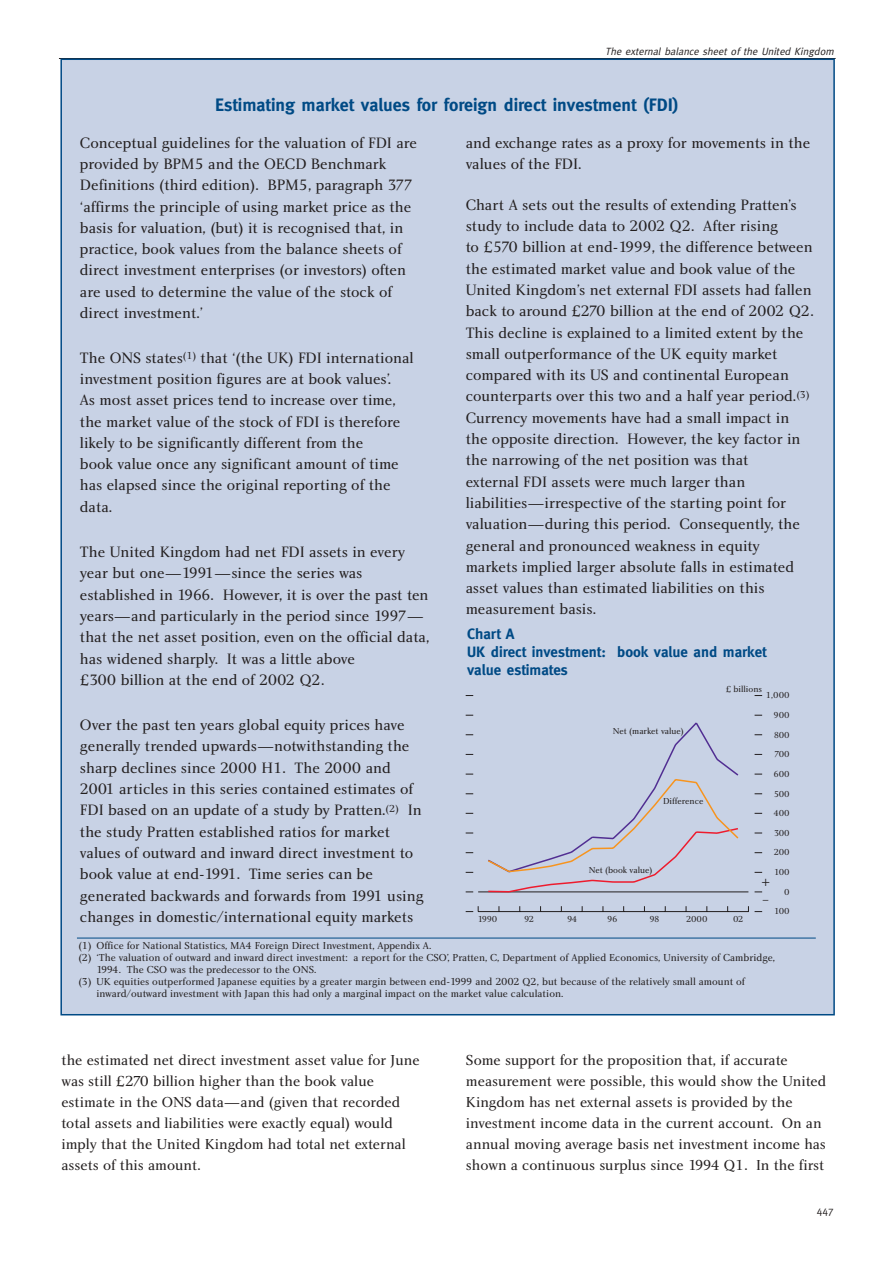
<style>
.page{position:relative;width:893px;height:1263px;background:#fff}
.page>*{position:absolute;margin:0;border:0;box-sizing:border-box;transform-origin:0 0}
.t1{font:700 18px "Meta";color:#004a85}
.t2{font:15.6px/21.3px "Charlotte Book Plain";color:#231f1f}
.t3{font:15px/21px "Charlotte Book Plain";color:#231f1f}
.t4{font:700 15px/18px "Meta";color:#004a85}
.t5{font:12px/17px "Charlotte Book Plain";color:#231f1f}
.t6{font:10.5px "Charlotte Book Plain";color:#231f1f}
.t7{font:italic 10.5px "Meta";color:#231f1f}
.t8{font:10.5px "Meta";color:#231f1f}
.t9{font:9px "Charlotte Book Plain";color:#231f1f}
</style>
<div class="page">
<hr style="left:59px;top:58px;width:776px;height:1px;background:#231f1f">
<div style="left:61px;top:59px;width:773px;height:956px;background:#c8d2e5"></div>
<hr style="left:478px;top:892px;width:270px;height:1px;background:#231f1f">
<svg style="left:486px;top:722px;width:254px;height:171px"></svg>
<hr style="left:478px;top:911px;width:270px;height:1px;background:#231f1f">
<svg style="left:465px;top:906px;width:14px;height:6px"></svg>
<svg style="left:748px;top:906px;width:14px;height:6px"></svg>
<hr style="left:77px;top:938px;width:738px;height:1px;background:#004a85">
<p class="t7" style="left:605px;top:47px;width:232px">The external balance sheet of the United Kingdom</p>
<p class="t1" style="left:215px;top:98px;width:465px">Estimating market values for foreign direct investment (FDI)</p>
<p class="t2" style="left:80px;top:133px;width:339px">Conceptual guidelines for the valuation of FDI are provided by BPM5 and the OECD Benchmark Definitions (third edition). BPM5, paragraph 377 ‘affirms the principle of using market price as the basis for valuation, (but) it is recognised that, in practice, book values from the balance sheets of direct investment enterprises (or investors) often are used to determine the value of the stock of direct investment.’</p>
<p class="t2" style="left:80px;top:348px;width:335px">The ONS states<sup>(1)</sup> that ‘(the UK) FDI international investment position figures are at book values’.<br>As most asset prices tend to increase over time, the market value of the stock of FDI is therefore likely to be significantly different from the<br>book value once any significant amount of time has elapsed since the original reporting of the data.</p>
<p class="t2" style="left:80px;top:543px;width:351px">The United Kingdom had net FDI assets in every year but one—1991—since the series was established in 1966. However, it is over the past ten years—and particularly in the period since 1997— that the net asset position, even on the official data, has widened sharply. It was a little above<br>£300 billion at the end of 2002 Q2.</p>
<p class="t2" style="left:80px;top:716px;width:345px">Over the past ten years global equity prices have generally trended upwards—notwithstanding the sharp declines since 2000 H1. The 2000 and 2001 articles in this series contained estimates of FDI based on an update of a study by Pratten.<sup>(2)</sup> In the study Pratten established ratios for market values of outward and inward direct investment to book value at end-1991. Time series can be generated backwards and forwards from 1991 using changes in domestic/international equity markets</p>
<p class="t2" style="left:465px;top:133px;width:346px">and exchange rates as a proxy for movements in the values of the FDI.</p>
<p class="t2" style="left:465px;top:195px;width:349px">Chart A sets out the results of extending Pratten’s study to include data to 2002 Q2. After rising<br>to £570 billion at end-1999, the difference between the estimated market value and book value of the United Kingdom’s net external FDI assets had fallen back to around £270 billion at the end of 2002 Q2.<br>This decline is explained to a limited extent by the small outperformance of the UK equity market compared with its US and continental European counterparts over this two and a half year period.<sup>(3)<br></sup>Currency movements have had a small impact in the opposite direction. However, the key factor in the narrowing of the net position was that<br>external FDI assets were much larger than liabilities—irrespective of the starting point for valuation—during this period. Consequently, the general and pronounced weakness in equity markets implied larger absolute falls in estimated asset values than estimated liabilities on this measurement basis.</p>
<p class="t4" style="left:467px;top:626px;width:301px">Chart A<br>UK direct investment: book value and market value estimates</p>
<p class="t9" style="left:725px;top:685px;width:38px">£ billions</p>
<p class="t9" style="left:765px;top:692px;width:25px">1,000</p>
<p class="t9" style="left:612px;top:727px;width:73px">Net (market value)</p>
<p class="t9" style="left:663px;top:798px;width:42px">Difference</p>
<p class="t9" style="left:588px;top:866px;width:65px">Net (book value)</p>
<p class="t9" style="left:478px;top:916px;width:21px">1990</p>
<p class="t9" style="left:524px;top:916px;width:12px">92</p>
<p class="t9" style="left:567px;top:916px;width:12px">94</p>
<p class="t9" style="left:607px;top:916px;width:12px">96</p>
<p class="t9" style="left:649px;top:916px;width:11px">98</p>
<p class="t9" style="left:686px;top:916px;width:23px">2000</p>
<p class="t9" style="left:733px;top:916px;width:12px">02</p>
<p class="t9" style="left:773px;top:712px;width:18px">900</p>
<p class="t9" style="left:773px;top:731px;width:17px">800</p>
<p class="t9" style="left:774px;top:751px;width:17px">700</p>
<p class="t9" style="left:773px;top:770px;width:18px">600</p>
<p class="t9" style="left:773px;top:790px;width:17px">500</p>
<p class="t9" style="left:773px;top:810px;width:17px">400</p>
<p class="t9" style="left:774px;top:829px;width:17px">300</p>
<p class="t9" style="left:773px;top:849px;width:17px">200</p>
<p class="t9" style="left:774px;top:869px;width:17px">100</p>
<p class="t5" style="left:762px;top:875px;width:9px">+ –</p>
<p class="t9" style="left:784px;top:888px;width:7px">0</p>
<p class="t9" style="left:774px;top:908px;width:17px">100</p>
<p class="t6" style="left:78px;top:942px;width:354px">(1) Office for National Statistics, MA4 Foreign Direct Investment, Appendix A.</p>
<p class="t6" style="left:78px;top:954px;width:698px">(2) ‘The valuation of outward and inward direct investment: a report for the CSO’, Pratten, C, Department of Applied Economics, University of Cambridge,</p>
<p class="t6" style="left:96px;top:966px;width:221px">1994. The CSO was the predecessor to the ONS.</p>
<p class="t6" style="left:78px;top:978px;width:668px">(3) UK equities outperformed Japanese equities by a greater margin between end-1999 and 2002 Q2, but because of the relatively small amount of</p>
<p class="t6" style="left:96px;top:990px;width:468px">inward/outward investment with Japan this had only a marginal impact on the market value calculation.</p>
<p class="t3" style="left:61px;top:1051px;width:359px">the estimated net direct investment asset value for June was still £270 billion higher than the book value estimate in the ONS data—and (given that recorded total assets and liabilities were exactly equal) would imply that the United Kingdom had total net external assets of this amount.</p>
<p class="t3" style="left:466px;top:1051px;width:362px">Some support for the proposition that, if accurate measurement were possible, this would show the United Kingdom has net external assets is provided by the investment income data in the current account. On an annual moving average basis net investment income has shown a continuous surplus since 1994 Q1. In the first</p>
<p class="t8" style="left:817px;top:1206px;width:18px">447</p>
</div>
